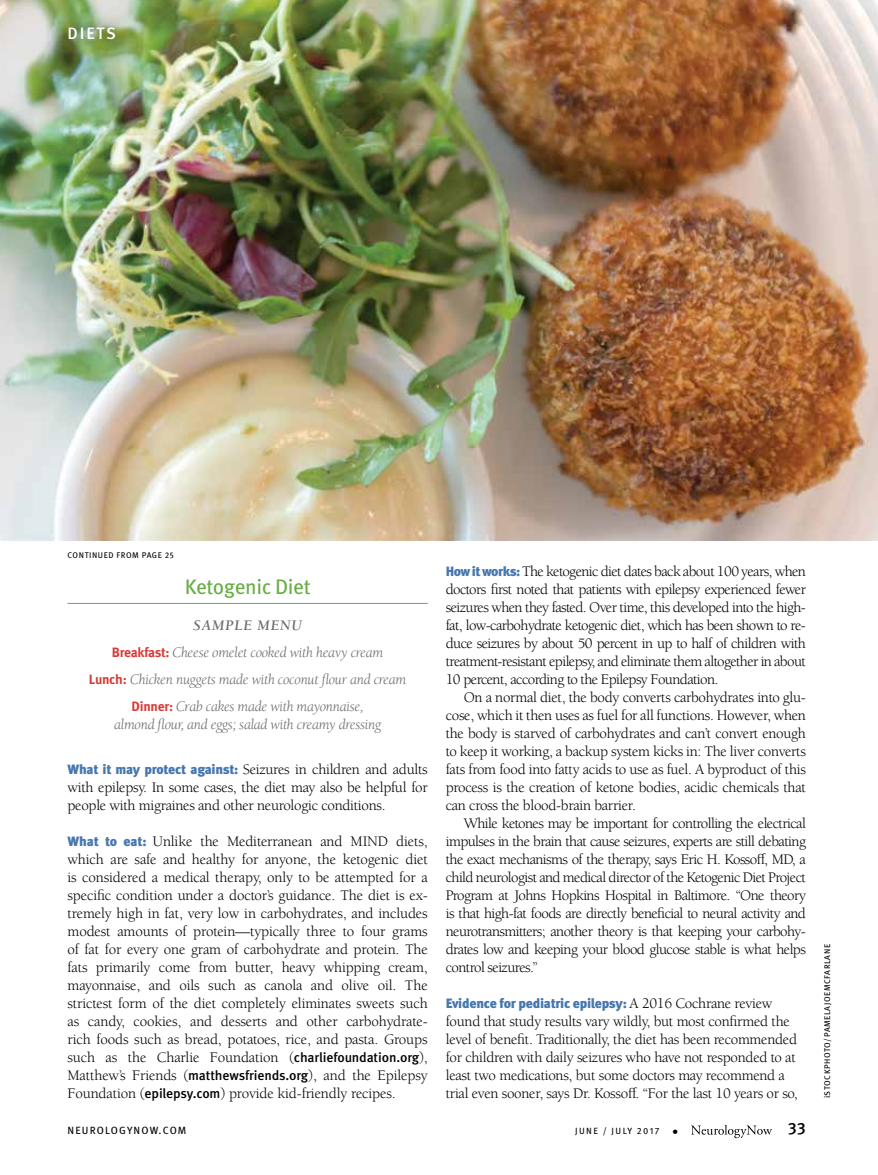
<style>
.page{position:relative;width:878px;height:1175px;background:#fff}
.page>*{position:absolute;margin:0;border:0;box-sizing:border-box;transform-origin:0 0}
.t1{font:21px "Meta OT";letter-spacing:-.02em;color:#68ad45}
.t2{font:500 16.5px "Meta OT";letter-spacing:.11em;color:#fff}
.t3{font:500 16.5px "Meta OT";color:#000}
.t4{font:15px/18px "Berkeley Std";letter-spacing:-.02em;color:#000;text-align:justify}
.t5{font:italic 15px/27px "Berkeley Std";letter-spacing:-.02em;color:#6d6e71;text-align:center}
.t6{font:900 13.5px "Meta OT";letter-spacing:-.02em;color:#4677ae}
.t7{font:10.5px "Meta OT";letter-spacing:.11em;color:#000}
.t8{font:9px "Meta OT";letter-spacing:.16em;color:#000}
.t9{font:8.25px "Meta OT";letter-spacing:.07em;color:#000}
.s1{font-weight:700}
.s2{font-family:"Meta OT";font-weight:700;font-style:normal;font-size:13.5px;color:#d93a37}
.s3{font-family:"Meta OT";font-weight:900;font-size:13.5px;color:#4677ae}
.s4{font-family:"Meta OT";font-weight:500;font-size:13.5px}
.s5{font-family:"Berkeley Std";font-weight:400;font-size:15px;color:#000}
.s6{font-family:"Berkeley Std";font-size:16.5px}
</style>
<div class="page">
<svg style="left:691px;top:1124px;width:81px;height:14px"></svg>
<hr style="left:68px;top:603px;width:360px;height:1px;background:#68ad45">
<img style="left:0;top:0;width:878px;height:540px">
<div style="left:56px;top:16px;width:71px;height:36px;background:#000;opacity:.75"></div>
<p class="t2" style="left:68px;top:23px;width:50px">DIETS</p>
<p class="t9" style="left:68px;top:550px;width:108px">CONTINUED FROM PAGE 25</p>
<h1 class="t1" style="left:185px;top:574px;width:127px">Ketogenic Diet</h1>
<p class="t5" style="left:89px;top:612px;width:319px"><span class="s1">SAMPLE MENU<br></span><span class="s2">Breakfast:</span> Cheese omelet cooked with heavy cream<br><span class="s2">Lunch:</span> Chicken nuggets made with coconut flour and cream <span class="s2">Dinner:</span> Crab cakes made with mayonnaise,</p>
<p class="t5" style="left:114px;top:711px;width:268px">almond flour, and eggs; salad with creamy dressing</p>
<p class="t4" style="left:67px;top:761px;width:361px"><span class="s3">What it may protect against:</span> Seizures in children and adults with epilepsy. In some cases, the diet may also be helpful for people with migraines and other neurologic conditions.</p>
<p class="t4" style="left:68px;top:833px;width:362px"><span class="s3">What to eat:</span> Unlike the Mediterranean and MIND diets, which are safe and healthy for anyone, the ketogenic diet is considered a medical therapy, only to be attempted for a specific condition under a doctor’s guidance. The diet is ex&shy;tremely high in fat, very low in carbohydrates, and includes modest amounts of protein—typically three to four grams of fat for every one gram of carbohydrate and protein. The fats primarily come from butter, heavy whipping cream, mayonnaise, and oils such as canola and olive oil. The strictest form of the diet completely eliminates sweets such as candy, cookies, and desserts and other carbohydrate&shy;rich foods such as bread, potatoes, rice, and pasta. Groups such as the Charlie Foundation (<span class="s4">charliefoundation.org</span>), Matthew’s Friends (<span class="s4">matthewsfriends.org</span>), and the Epilepsy Foundation (<span class="s4">epilepsy.com</span>) provide kid-friendly recipes.</p>
<p class="t4" style="left:446px;top:563px;width:362px"><span class="s3">How it works:</span> The ketogenic diet dates back about 100 years, when doctors first noted that patients with epilepsy experienced fewer seizures when they fasted. Over time, this developed into the high&shy;fat, low-carbohydrate ketogenic diet, which has been shown to re&shy;duce seizures by about 50 percent in up to half of children with treatment-resistant epilepsy, and eliminate them altogether in about 10 percent, according to the Epilepsy Foundation.</p>
<p class="t4" style="left:446px;top:689px;width:362px;text-indent:18px">On a normal diet, the body converts carbohydrates into glu&shy;cose, which it then uses as fuel for all functions. However, when the body is starved of carbohydrates and can’t convert enough to keep it working, a backup system kicks in: The liver converts fats from food into fatty acids to use as fuel. A byproduct of this process is the creation of ketone bodies, acidic chemicals that can cross the blood-brain barrier.</p>
<p class="t4" style="left:446px;top:815px;width:362px;text-indent:18px">While ketones may be important for controlling the electrical impulses in the brain that cause seizures, experts are still debating the exact mechanisms of the therapy, says Eric H. Kossoff, MD, a child neurologist and medical director of the Ketogenic Diet Project Program at Johns Hopkins Hospital in Baltimore. “One theory is that high-fat foods are directly beneficial to neural activity and neurotransmitters; another theory is that keeping your carbohy&shy;drates low and keeping your blood glucose stable is what helps control seizures.”</p>
<p class="t6" style="left:446px;top:995px;width:328px">Evidence for pediatric epilepsy: <span class="s5">A 2016 Cochrane review</span></p>
<p class="t4" style="left:446px;top:1013px;width:353px;text-align:left">found that study results vary wildly, but most confirmed the level of benefit. Traditionally, the diet has been recommended for children with daily seizures who have not responded to at least two medications, but some doctors may recommend a trial even sooner, says Dr. Kossoff. “For the last 10 years or so,</p>
<p class="t7" style="left:68px;top:1124px;width:120px">NEUROLOGYNOW.COM</p>
<p class="t8" style="left:575px;top:1125px;width:106px">JUNE / JULY 2017 <span class="s6">•</span></p>
<p class="t3" style="left:787px;top:1118px;width:20px">33</p>
<p class="t9" style="left:822px;top:1098px;width:156px;rotate:-90deg">iSTOCKPHOTO/PAMELAJOEMCFARLANE</p>
</div>
